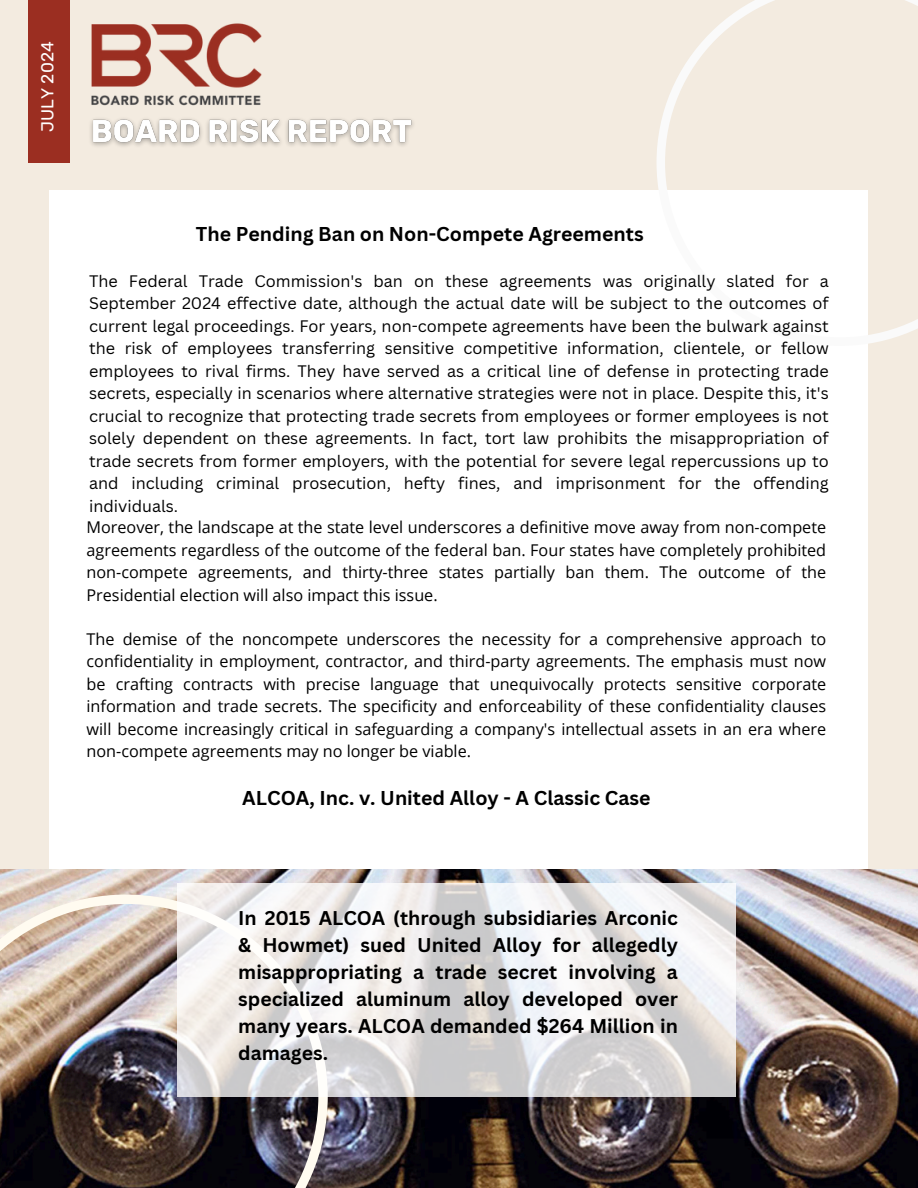
<style>
.page{position:relative;width:918px;height:1188px;background:#f3ebe0}
.page>*{position:absolute;margin:0;border:0;box-sizing:border-box;transform-origin:0 0}
.t1{font:700 19.5px "Canva Sans";color:#000}
.t2{font:700 19.35px/27px "Canva Sans";color:#000;text-align:justify}
.t3{font:17.25px "Rubik";color:#fff}
.t4{font:16.2px/22.5px "Canva Sans";color:#000;text-align:justify}
.t5{font:16.2px/22.5px "Open Sans";color:#000;text-align:justify}
</style>
<div class="page">
<img style="left:92px;top:23px;width:170px;height:83px">
<div style="left:28px;top:0;width:41px;height:163px;background:#9b2e21"></div>
<img style="left:90px;top:119px;width:323px;height:27px">
<div style="left:50px;top:191px;width:818px;height:933px;background:#fff"></div>
<svg style="left:659px;top:0;width:259px;height:343px"></svg>
<img style="left:0;top:870px;width:918px;height:318px">
<img style="left:0;top:897px;width:325px;height:291px">
<svg style="left:177px;top:883px;width:559px;height:213px"></svg>
<p class="t3" style="left:37px;top:132px;width:92px;rotate:-90deg">JULY 2024</p>
<p class="t1" style="left:196px;top:220px;width:449px">The Pending Ban on Non-Compete Agreements</p>
<h2 class="t4" style="left:89px;top:269px;width:741px">The Federal Trade Commission's ban on these agreements was originally slated for a September 2024 effective date, although the actual date will be subject to the outcomes of current legal proceedings. For years, non-compete agreements have been the bulwark against the risk of employees transferring sensitive competitive information, clientele, or fellow employees to rival firms. They have served as a critical line of defense in protecting trade secrets, especially in scenarios where alternative strategies were not in place. Despite this, it's crucial to recognize that protecting trade secrets from employees or former employees is not solely dependent on these agreements. In fact, tort law prohibits the misappropriation of trade secrets from former employers, with the potential for severe legal repercussions up to and including criminal prosecution, hefty fines, and imprisonment for the offending individuals.</h2>
<p class="t5" style="left:87px;top:516px;width:741px">Moreover, the landscape at the state level underscores a definitive move away from non-compete agreements regardless of the outcome of the federal ban. Four states have completely prohibited non-compete agreements, and thirty-three states partially ban them. The outcome of the Presidential election will also impact this issue.</p>
<p class="t5" style="left:87px;top:627px;width:741px">The demise of the noncompete underscores the necessity for a comprehensive approach to confidentiality in employment, contractor, and third-party agreements. The emphasis must now be crafting contracts with precise language that unequivocally protects sensitive corporate information and trade secrets. The specificity and enforceability of these confidentiality clauses will become increasingly critical in safeguarding a company's intellectual assets in an era where non-compete agreements may no longer be viable.</p>
<h2 class="t1" style="left:242px;top:785px;width:410px">ALCOA, Inc. v. United Alloy - A Classic Case</h2>
<p class="t2" style="left:238px;top:904px;width:441px">In 2015 ALCOA (through subsidiaries Arconic &amp; Howmet) sued United Alloy for allegedly misappropriating a trade secret involving a specialized aluminum alloy developed over many years. ALCOA demanded $264 Million in damages.</p>
</div>
